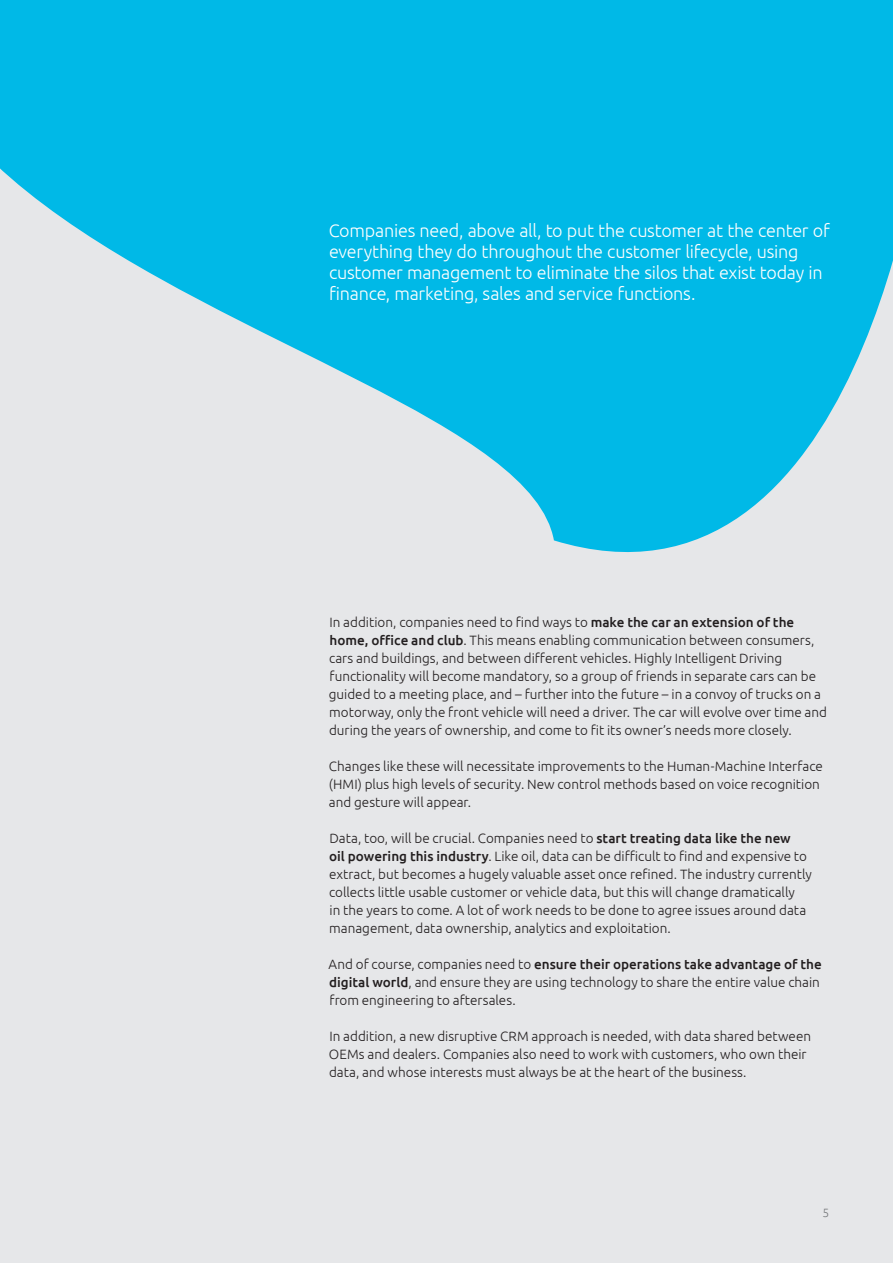
<style>
.page{position:relative;width:893px;height:1263px;background:#e6e7e9}
.page>*{position:absolute;margin:0;border:0;box-sizing:border-box;transform-origin:0 0}
.sidebar-title{font:300 18px/21px "Ubuntu";letter-spacing:-.015em;color:#fff}
.text{font:300 13.5px/18px "Ubuntu";color:#231f20}
.footer-rightNumber{font:300 12px "Ubuntu";color:#76787b}
.s1{font-weight:500}
</style>
<div class="page">
<svg style="left:0;top:0;width:893px;height:553px;fill:#00b9e7"></svg>
<p class="sidebar-title" style="left:329px;top:219px;width:503px">Companies need, above all, to put the customer at the center of everything they do throughout the customer lifecycle, using customer management to eliminate the silos that exist today in finance, marketing, sales and service functions.</p>
<p class="text" style="left:329px;top:612px;width:500px">In addition, companies need to find ways to <span class="s1">make the car an extension of the home, office and club</span>. This means enabling communication between consumers, cars and buildings, and between different vehicles. Highly Intelligent Driving functionality will become mandatory, so a group of friends in separate cars can be guided to a meeting place, and – further into the future – in a convoy of trucks on a motorway, only the front vehicle will need a driver. The car will evolve over time and during the years of ownership, and come to fit its owner’s needs more closely.</p>
<p class="text" style="left:329px;top:756px;width:495px">Changes like these will necessitate improvements to the Human-Machine Interface (HMI) plus high levels of security. New control methods based on voice recognition and gesture will appear.</p>
<p class="text" style="left:329px;top:828px;width:484px">Data, too, will be crucial. Companies need to <span class="s1">start treating data like the new<br>oil powering this industry</span>. Like oil, data can be difficult to find and expensive to extract, but becomes a hugely valuable asset once refined. The industry currently collects little usable customer or vehicle data, but this will change dramatically<br>in the years to come. A lot of work needs to be done to agree issues around data management, data ownership, analytics and exploitation.</p>
<p class="text" style="left:329px;top:954px;width:495px">And of course, companies need to <span class="s1">ensure their operations take advantage of the digital world</span>, and ensure they are using technology to share the entire value chain from engineering to aftersales.</p>
<p class="text" style="left:329px;top:1026px;width:484px">In addition, a new disruptive CRM approach is needed, with data shared between<br>OEMs and dealers. Companies also need to work with customers, who own their data, and whose interests must always be at the heart of the business.</p>
<p class="footer-rightNumber" style="left:822px;top:1205px;width:8px">5</p>
</div>
